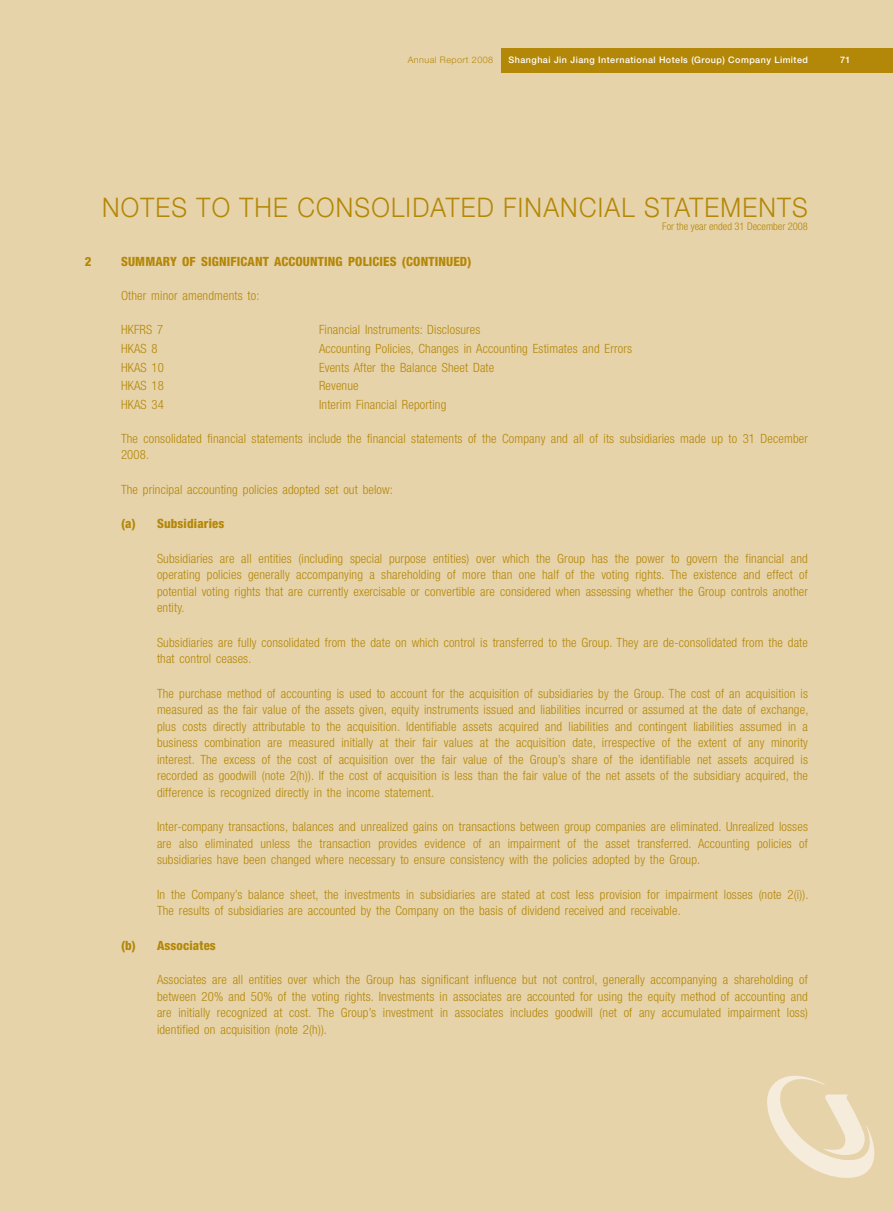
<style>
.page{position:relative;width:893px;height:1212px;background:#e7d3aa}
.page>*{position:absolute;margin:0;border:0;box-sizing:border-box;transform-origin:0 0}
.t1{font:300 27px "Helvetica Neue LT Std";letter-spacing:.05em;color:#b38707;scale:.92 1}
.t2{font:300 condensed 12.75px/16.5px "Helvetica Neue LT Std";letter-spacing:.01em;color:#b38707;text-align:justify}
.t3{font:800 condensed 12.75px "Helvetica Neue LT Std";letter-spacing:.015em;color:#b38707}
.t4{font:300 condensed 10.5px "Helvetica Neue LT Std";color:#b38707}
.t5{font:500 9px "Helvetica Neue LT Std";letter-spacing:.05em;color:#fff}
.t6{font:300 9px "Helvetica Neue LT Std";letter-spacing:.05em;color:#b38707}
</style>
<div class="page">
<div style="left:502px;top:48px;width:391px;height:24px;background:#b38707"></div>
<svg style="left:767px;top:1075px;width:108px;height:103px"></svg>
<p class="t6" style="left:408px;top:56px;width:87px">Annual Report 2008</p>
<p class="t5" style="left:509px;top:56px;width:301px">Shanghai Jin Jiang International Hotels (Group) Company Limited</p>
<p class="t5" style="left:840px;top:56px;width:12px">71</p>
<h1 class="t1" style="left:102px;top:197px;width:769px">NOTES TO THE CONSOLIDATED FINANCIAL STATEMENTS</h1>
<p class="t4" style="left:662px;top:222px;width:147px">For the year ended 31 December 2008</p>
<p class="t3" style="left:85px;top:257px;width:8px">2</p>
<p class="t3" style="left:121px;top:257px;width:352px">SUMMARY OF SIGNIFICANT ACCOUNTING POLICIES (CONTINUED)</p>
<p class="t2" style="left:121px;top:289px;width:140px">Other minor amendments to:</p>
<p class="t2" style="left:121px;top:322px;width:44px">HKFRS 7</p>
<p class="t2" style="left:319px;top:322px;width:163px">Financial Instruments: Disclosures</p>
<p class="t2" style="left:121px;top:341px;width:38px">HKAS 8</p>
<p class="t2" style="left:319px;top:341px;width:314px">Accounting Policies, Changes in Accounting Estimates and Errors</p>
<p class="t2" style="left:121px;top:360px;width:44px">HKAS 10</p>
<p class="t2" style="left:319px;top:360px;width:177px">Events After the Balance Sheet Date</p>
<p class="t2" style="left:121px;top:379px;width:44px">HKAS 18</p>
<p class="t2" style="left:319px;top:379px;width:41px">Revenue</p>
<p class="t2" style="left:121px;top:397px;width:44px">HKAS 34</p>
<p class="t2" style="left:319px;top:397px;width:129px">Interim Financial Reporting</p>
<p class="t2" style="left:121px;top:431px;width:688px">The consolidated financial statements include the financial statements of the Company and all of its subsidiaries made up to 31 December<br>2008.</p>
<p class="t2" style="left:121px;top:482px;width:273px">The principal accounting policies adopted set out below:</p>
<p class="t3" style="left:121px;top:519px;width:105px">(a) Subsidiaries</p>
<p class="t2" style="left:157px;top:551px;width:652px">Subsidiaries are all entities (including special purpose entities) over which the Group has the power to govern the financial and operating policies generally accompanying a shareholding of more than one half of the voting rights. The existence and effect of potential voting rights that are currently exercisable or convertible are considered when assessing whether the Group controls another entity.</p>
<p class="t2" style="left:157px;top:635px;width:652px">Subsidiaries are fully consolidated from the date on which control is transferred to the Group. They are de-consolidated from the date that control ceases.</p>
<p class="t2" style="left:157px;top:686px;width:653px">The purchase method of accounting is used to account for the acquisition of subsidiaries by the Group. The cost of an acquisition is measured as the fair value of the assets given, equity instruments issued and liabilities incurred or assumed at the date of exchange, plus costs directly attributable to the acquisition. Identifiable assets acquired and liabilities and contingent liabilities assumed in a business combination are measured initially at their fair values at the acquisition date, irrespective of the extent of any minority interest. The excess of the cost of acquisition over the fair value of the Group’s share of the identifiable net assets acquired is recorded as goodwill (note 2(h)). If the cost of acquisition is less than the fair value of the net assets of the subsidiary acquired, the difference is recognized directly in the income statement.</p>
<p class="t2" style="left:157px;top:820px;width:652px">Inter-company transactions, balances and unrealized gains on transactions between group companies are eliminated. Unrealized losses are also eliminated unless the transaction provides evidence of an impairment of the asset transferred. Accounting policies of subsidiaries have been changed where necessary to ensure consistency with the policies adopted by the Group.</p>
<p class="t2" style="left:157px;top:887px;width:653px">In the Company’s balance sheet, the investments in subsidiaries are stated at cost less provision for impairment losses (note 2(i)).<br>The results of subsidiaries are accounted by the Company on the basis of dividend received and receivable.</p>
<p class="t3" style="left:121px;top:941px;width:96px">(b) Associates</p>
<p class="t2" style="left:157px;top:973px;width:652px">Associates are all entities over which the Group has significant influence but not control, generally accompanying a shareholding of between 20% and 50% of the voting rights. Investments in associates are accounted for using the equity method of accounting and are initially recognized at cost. The Group’s investment in associates includes goodwill (net of any accumulated impairment loss) identified on acquisition (note 2(h)).</p>
</div>
